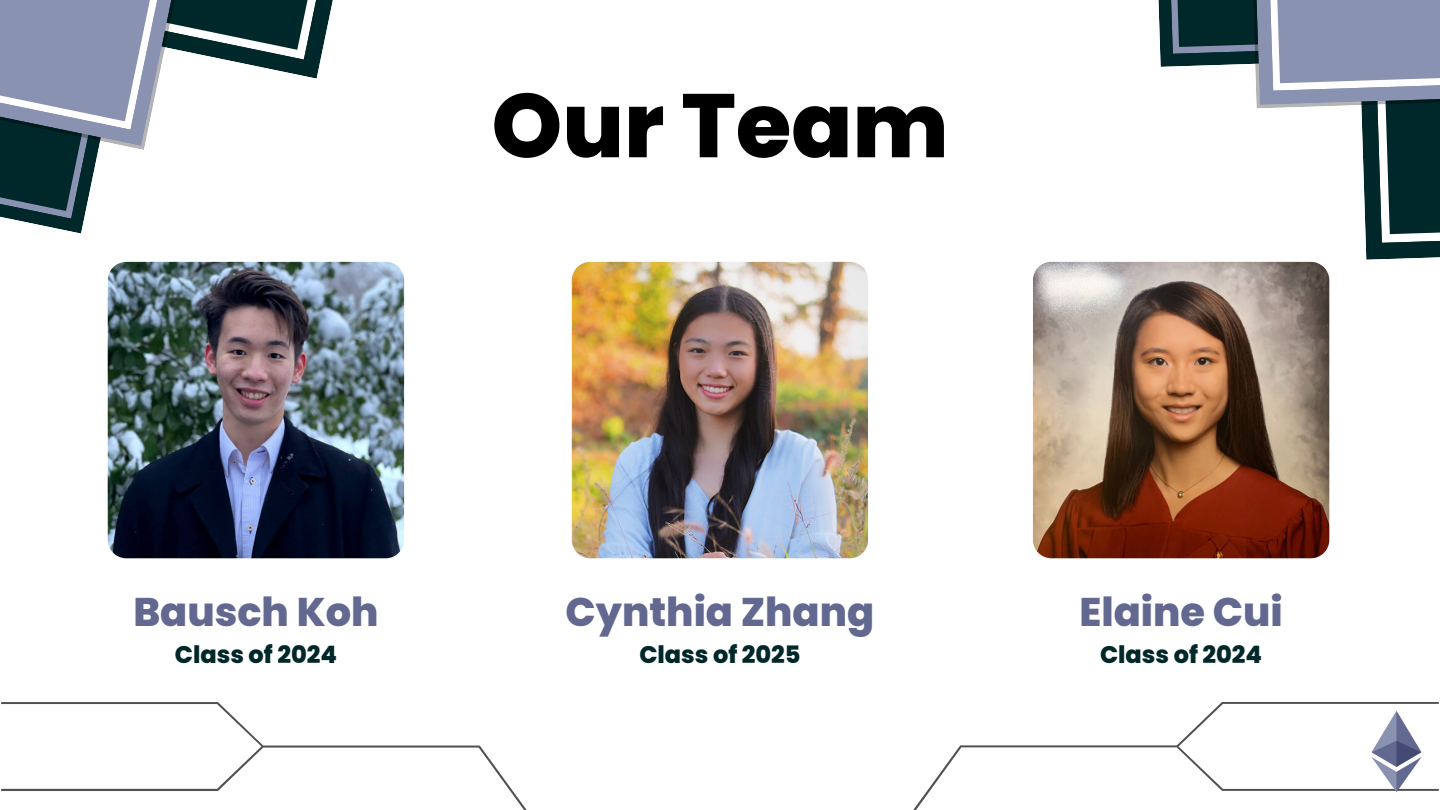
<style>
.page{position:relative;width:1440px;height:810px;background:#fff}
.page>*{position:absolute;margin:0;border:0;box-sizing:border-box;transform-origin:0 0}
.t1{font:800 90px "Poppins";color:#000}
.t2{font:800 39.9px "Poppins";color:#62688f}
.t3{font:800 24px "Poppins";color:#002729}
</style>
<div class="page">
<img style="left:108px;top:262px;width:296px;height:296px;border-radius:18px">
<img style="left:572px;top:262px;width:296px;height:296px;border-radius:18px">
<img style="left:1033px;top:262px;width:296px;height:296px;border-radius:18px">
<svg style="left:1px;top:702px;width:526px;height:108px"></svg>
<svg style="left:913px;top:702px;width:526px;height:108px"></svg>
<img style="left:1352px;top:708px;width:87px;height:88px">
<svg style="left:1158px;top:0;width:282px;height:260px"></svg>
<svg style="left:0;top:0;width:333px;height:234px"></svg>
<h1 class="t1" style="left:491px;top:63px;width:459px">Our Team</h1>
<h2 class="t2" style="left:133px;top:584px;width:247px">Bausch Koh</h2>
<h2 class="t2" style="left:566px;top:584px;width:310px">Cynthia Zhang</h2>
<h2 class="t2" style="left:1079px;top:584px;width:205px">Elaine Cui</h2>
<p class="t3" style="left:639px;top:638px;width:163px">Class of 2025</p>
<p class="t3" style="left:1100px;top:638px;width:164px">Class of 2024</p>
<p class="t3" style="left:175px;top:638px;width:164px">Class of 2024</p>
</div>
